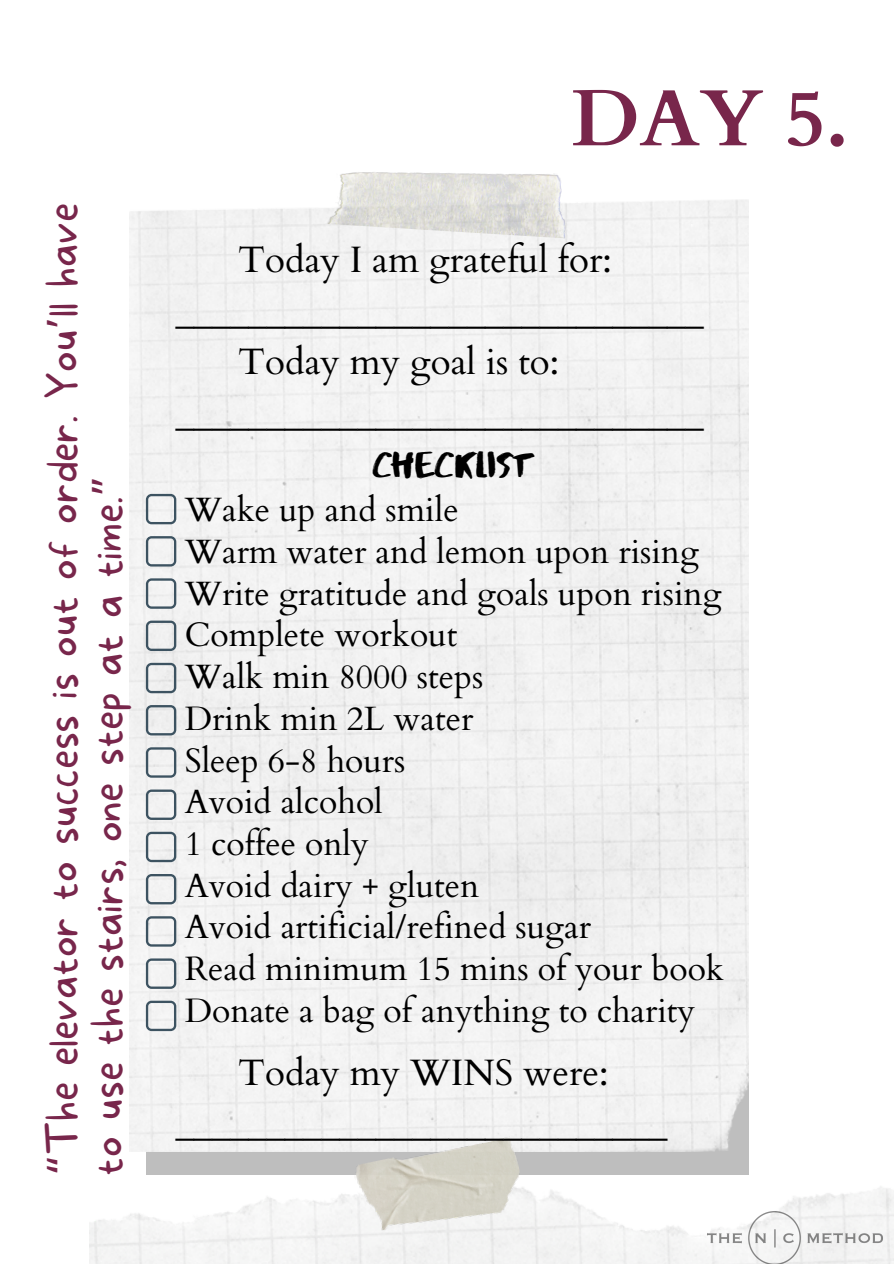
<style>
.page{position:relative;width:894px;height:1264px;background:#fff}
.page>*{position:absolute;margin:0;border:0;box-sizing:border-box;transform-origin:0 0}
.t1{font:700 79.65px "Cardo";color:#78264b}
.t2{font:100 42.15px "More Sugar";color:#78264b}
.t3{font:36.75px "Cardo";color:#000}
.t4{font:36.75px "Abys";color:#000}
.t5{font:33.75px "Cardo";color:#000}
.s1{font-family:"Noto Sans Gurmukhi";font-weight:400}
</style>
<div class="page">
<div style="left:146px;top:384px;width:602px;height:790px;background:#bebebe"></div>
<img style="left:130px;top:200px;width:618px;height:951px">
<img style="left:319px;top:172px;width:256px;height:67px">
<img style="left:352px;top:1133px;width:175px;height:106px">
<img style="left:707px;top:1211px;width:175px;height:52px">
<svg style="left:146px;top:494px;width:30px;height:30px"></svg>
<svg style="left:146px;top:536px;width:30px;height:30px"></svg>
<svg style="left:146px;top:578px;width:30px;height:30px"></svg>
<svg style="left:146px;top:620px;width:30px;height:31px"></svg>
<svg style="left:146px;top:663px;width:30px;height:30px"></svg>
<svg style="left:146px;top:705px;width:30px;height:30px"></svg>
<svg style="left:146px;top:747px;width:30px;height:30px"></svg>
<svg style="left:146px;top:789px;width:30px;height:31px"></svg>
<svg style="left:146px;top:831px;width:30px;height:31px"></svg>
<svg style="left:146px;top:874px;width:30px;height:30px"></svg>
<svg style="left:146px;top:916px;width:30px;height:30px"></svg>
<svg style="left:146px;top:958px;width:30px;height:30px"></svg>
<svg style="left:146px;top:1000px;width:30px;height:31px"></svg>
<p class="t2" style="left:38px;top:1175px;width:973px;rotate:-90deg"><span class="s1">“</span>The elevator to success is out of order. You<span class="s1">’</span>ll have</p>
<p class="t2" style="left:83px;top:1175px;width:701px;rotate:-90deg">to use the stairs, one step at a time.<span class="s1">”</span></p>
<p class="t1" style="left:571px;top:66px;width:279px">DAY 5.</p>
<p class="t3" style="left:238px;top:236px;width:375px">Today I am grateful for:</p>
<p class="t3" style="left:176px;top:287px;width:529px">_____________________________</p>
<p class="t3" style="left:238px;top:337px;width:322px">Today my goal is to:</p>
<p class="t3" style="left:176px;top:388px;width:529px">_____________________________</p>
<p class="t4" style="left:372px;top:442px;width:162px">CHECKLIST</p>
<p class="t5" style="left:185px;top:488px;width:275px">Wake up and smile</p>
<p class="t5" style="left:185px;top:529px;width:515px">Warm water and lemon upon rising</p>
<p class="t5" style="left:185px;top:571px;width:538px">Write gratitude and goals upon rising</p>
<p class="t5" style="left:185px;top:613px;width:274px">Complete workout</p>
<p class="t5" style="left:185px;top:654px;width:300px">Walk min 8000 steps</p>
<p class="t5" style="left:185px;top:696px;width:290px">Drink min 2L water</p>
<p class="t5" style="left:185px;top:738px;width:222px">Sleep 6-8 hours</p>
<p class="t5" style="left:185px;top:779px;width:199px">Avoid alcohol</p>
<p class="t5" style="left:185px;top:821px;width:185px">1 coffee only</p>
<p class="t5" style="left:185px;top:863px;width:296px">Avoid dairy + gluten</p>
<p class="t5" style="left:185px;top:904px;width:407px">Avoid artificial/refined sugar</p>
<p class="t5" style="left:185px;top:946px;width:540px">Read minimum 15 mins of your book</p>
<p class="t5" style="left:185px;top:988px;width:512px">Donate a bag of anything to charity</p>
<p class="t3" style="left:238px;top:1048px;width:372px">Today my WINS were:</p>
<p class="t3" style="left:176px;top:1098px;width:493px">___________________________</p>
</div>
